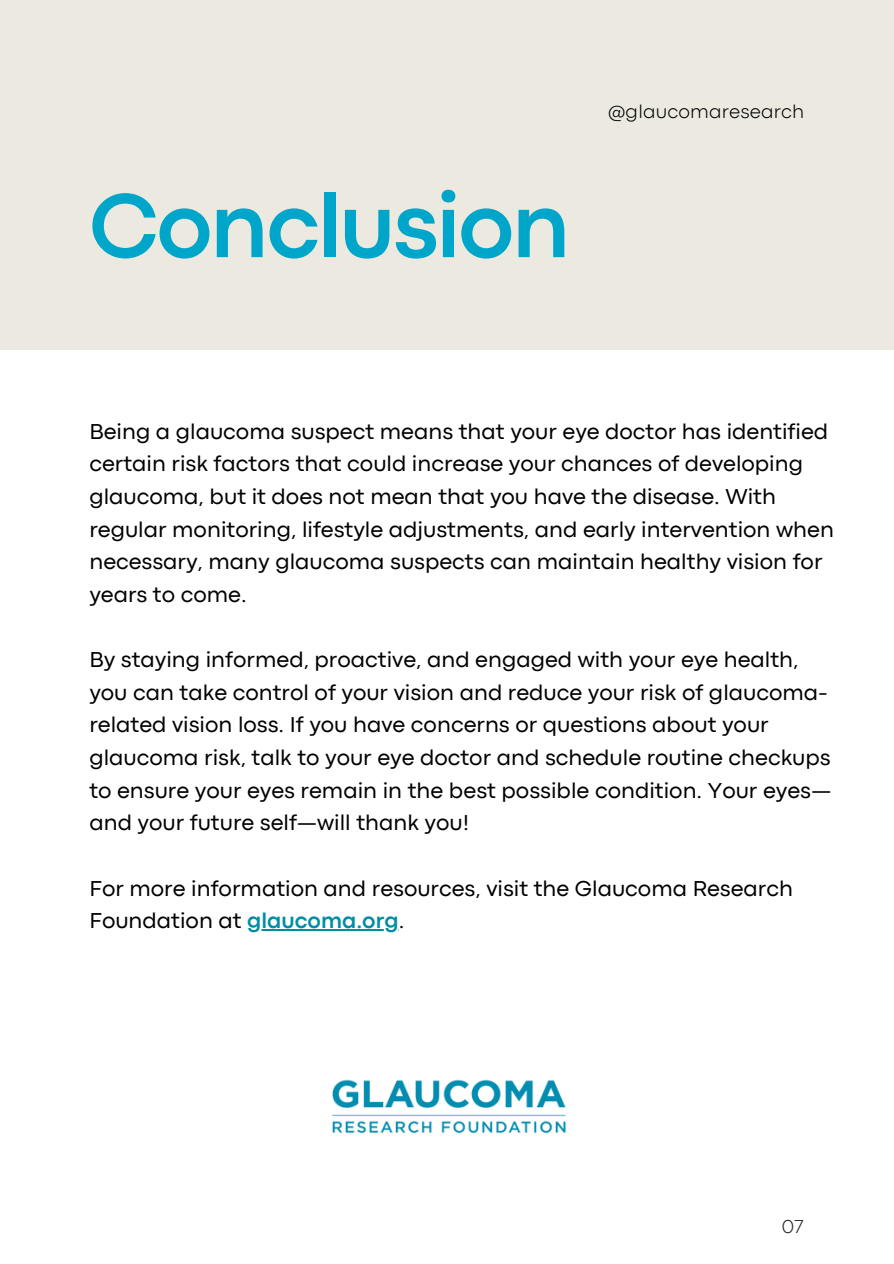
<style>
.page{position:relative;width:894px;height:1264px;background:#fff}
.page>*{position:absolute;margin:0;border:0;box-sizing:border-box;transform-origin:0 0}
.t1{font:700 94.2px "Codec Pro";letter-spacing:-.025em;color:#00a6c9}
.t2{font:22.5px/32.7px "Codec Pro";color:#000}
.t3{font:300 19.5px "Codec Pro";letter-spacing:.01em;color:#000}
.t4{font:300 19.5px "Codec Pro";color:#28262b}
.s1{font-weight:700;color:#008ca7}
</style>
<div class="page">
<div style="left:0;top:0;width:892px;height:349px;background:#ece9e0"></div>
<hr style="left:247px;top:929px;width:151px;height:1px;background:#008ca7">
<img style="left:332px;top:1079px;width:234px;height:55px">
<h2 class="t1" style="left:89px;top:192px;width:482px">Conclusion</h2>
<p class="t3" style="left:608px;top:104px;width:197px">@glaucomaresearch</p>
<p class="t2" style="left:89px;top:416px;width:746px">Being a glaucoma suspect means that your eye doctor has identified certain risk factors that could increase your chances of developing glaucoma, but it does not mean that you have the disease. With regular monitoring, lifestyle adjustments, and early intervention when necessary, many glaucoma suspects can maintain healthy vision for years to come.</p>
<p class="t2" style="left:89px;top:645px;width:743px">By staying informed, proactive, and engaged with your eye health, you can take control of your vision and reduce your risk of glaucoma&shy;related vision loss. If you have concerns or questions about your glaucoma risk, talk to your eye doctor and schedule routine checkups to ensure your eyes remain in the best possible condition. Your eyes— and your future self—will thank you!</p>
<h2 class="t2" style="left:89px;top:873px;width:705px">For more information and resources, visit the Glaucoma Research<br>Foundation at <span class="s1">glaucoma.org</span>.</h2>
<p class="t4" style="left:781px;top:1219px;width:24px">07</p>
</div>
